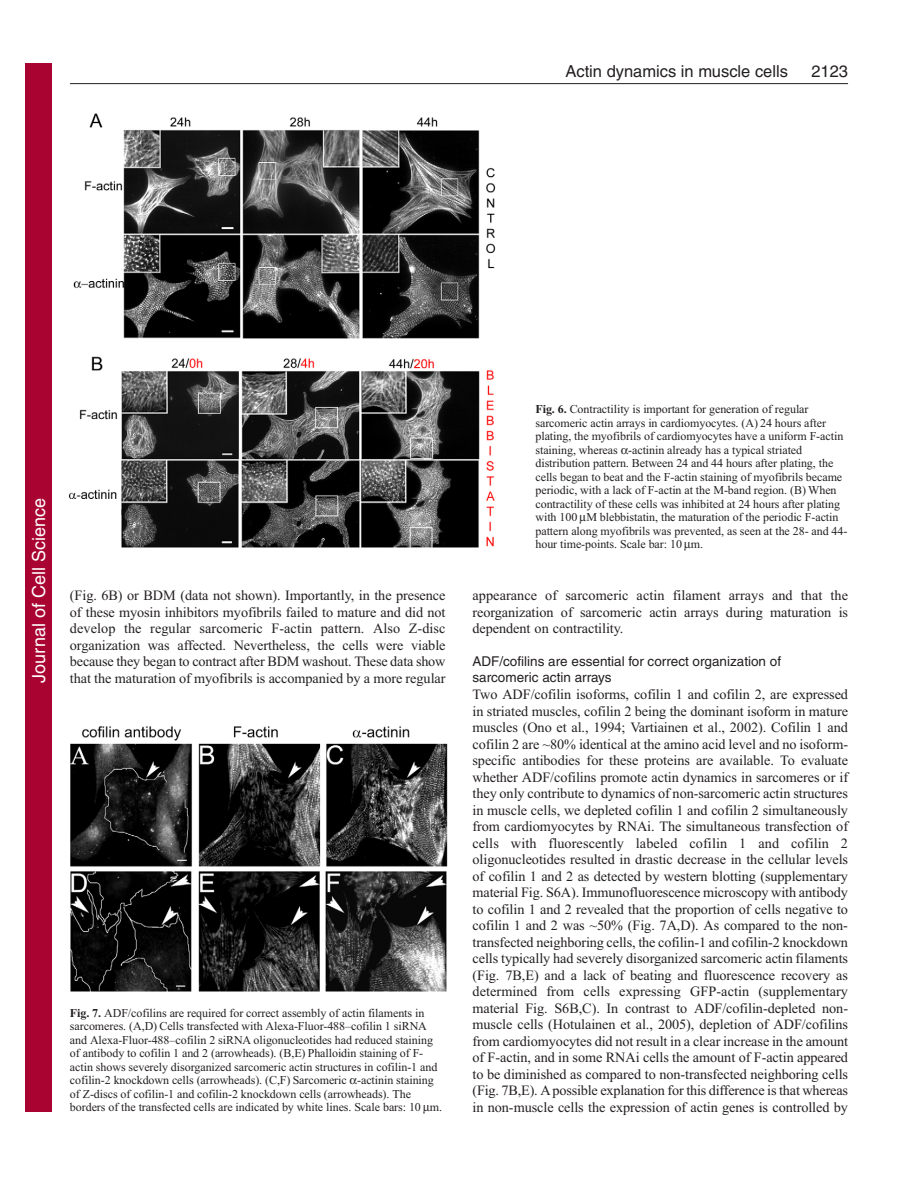
<style>
.page{position:relative;width:918px;height:1188px;background:#fff}
.page>*{position:absolute;margin:0;border:0;box-sizing:border-box;transform-origin:0 0}
.t1{font:18px "Helvetica";color:#fff}
.t2{font:16.5px "Helvetica";color:#231f20}
.t3{font:14.25px/16.5px "Times New Roman";letter-spacing:-.005em;color:#231f20;text-align:justify}
.t4{font:13.5px/16.5px "Helvetica";color:#231f20}
.t5{font:12px/13.5px "Times New Roman";letter-spacing:-.005em;color:#231f20}
.s1{font-weight:700}
</style>
<div class="page">
<hr style="left:70px;top:83px;width:778px;height:1px;background:#231f20">
<img style="left:68px;top:113px;width:428px;height:435px">
<img style="left:70px;top:726px;width:378px;height:266px">
<div style="left:26px;top:64px;width:26px;height:1048px;background:#a90332"></div>
<p class="t2" style="left:565px;top:65px;width:224px">Actin dynamics in muscle cells</p>
<p class="t2" style="left:811px;top:65px;width:38px">2123</p>
<p class="t1" style="left:28px;top:683px;width:186px;rotate:-90deg">Journal of Cell Science</p>
<p class="t5" style="left:535px;top:404px;width:314px"><span class="s1">Fig. 6.</span> Contractility is important for generation of regular sarcomeric actin arrays in cardiomyocytes. (A) 24 hours after plating, the myofibrils of cardiomyocytes have a uniform F-actin staining, whereas -actinin already has a typical striated distribution pattern. Between 24 and 44 hours after plating, the cells began to beat and the F-actin staining of myofibrils became periodic, with a lack of F-actin at the M-band region. (B) When contractility of these cells was inhibited at 24 hours after plating with 100 M blebbistatin, the maturation of the periodic F-actin pattern along myofibrils was prevented, as seen at the 28- and 44- hour time-points. Scale bar: 10 m.</p>
<p class="t3" style="left:70px;top:588px;width:377px">(Fig. 6B) or BDM (data not shown). Importantly, in the presence of these myosin inhibitors myofibrils failed to mature and did not develop the regular sarcomeric F-actin pattern. Also Z-disc organization was affected. Nevertheless, the cells were viable because they began to contract after BDM washout. These data show that the maturation of myofibrils is accompanied by a more regular</p>
<p class="t3" style="left:472px;top:588px;width:377px">appearance of sarcomeric actin filament arrays and that the reorganization of sarcomeric actin arrays during maturation is dependent on contractility.</p>
<p class="t4" style="left:472px;top:654px;width:310px">ADF/cofilins are essential for correct organization of sarcomeric actin arrays</p>
<p class="t3" style="left:472px;top:687px;width:377px">Two ADF/cofilin isoforms, cofilin 1 and cofilin 2, are expressed in striated muscles, cofilin 2 being the dominant isoform in mature muscles (Ono et al., 1994; Vartiainen et al., 2002). Cofilin 1 and cofilin 2 are ~80% identical at the amino acid level and no isoform&shy;specific antibodies for these proteins are available. To evaluate whether ADF/cofilins promote actin dynamics in sarcomeres or if they only contribute to dynamics of non-sarcomeric actin structures in muscle cells, we depleted cofilin 1 and cofilin 2 simultaneously from cardiomyocytes by RNAi. The simultaneous transfection of cells with fluorescently labeled cofilin 1 and cofilin 2 oligonucleotides resulted in drastic decrease in the cellular levels of cofilin 1 and 2 as detected by western blotting (supplementary material Fig. S6A). Immunofluorescence microscopy with antibody to cofilin 1 and 2 revealed that the proportion of cells negative to cofilin 1 and 2 was ~50% (Fig. 7A,D). As compared to the non&shy;transfected neighboring cells, the cofilin-1 and cofilin-2 knockdown cells typically had severely disorganized sarcomeric actin filaments (Fig. 7B,E) and a lack of beating and fluorescence recovery as determined from cells expressing GFP-actin (supplementary material Fig. S6B,C). In contrast to ADF/cofilin-depleted non&shy;muscle cells (Hotulainen et al., 2005), depletion of ADF/cofilins from cardiomyocytes did not result in a clear increase in the amount of F-actin, and in some RNAi cells the amount of F-actin appeared to be diminished as compared to non-transfected neighboring cells (Fig. 7B,E). A possible explanation for this difference is that whereas in non-muscle cells the expression of actin genes is controlled by</p>
<p class="t5" style="left:70px;top:1007px;width:374px"><span class="s1">Fig. 7.</span> ADF/cofilins are required for correct assembly of actin filaments in sarcomeres. (A,D) Cells transfected with Alexa-Fluor-488–cofilin 1 siRNA and Alexa-Fluor-488–cofilin 2 siRNA oligonucleotides had reduced staining of antibody to cofilin 1 and 2 (arrowheads). (B,E) Phalloidin staining of F&shy;actin shows severely disorganized sarcomeric actin structures in cofilin-1 and cofilin-2 knockdown cells (arrowheads). (C,F) Sarcomeric -actinin staining of Z-discs of cofilin-1 and cofilin-2 knockdown cells (arrowheads). The borders of the transfected cells are indicated by white lines. Scale bars: 10 m.</p>
</div>
